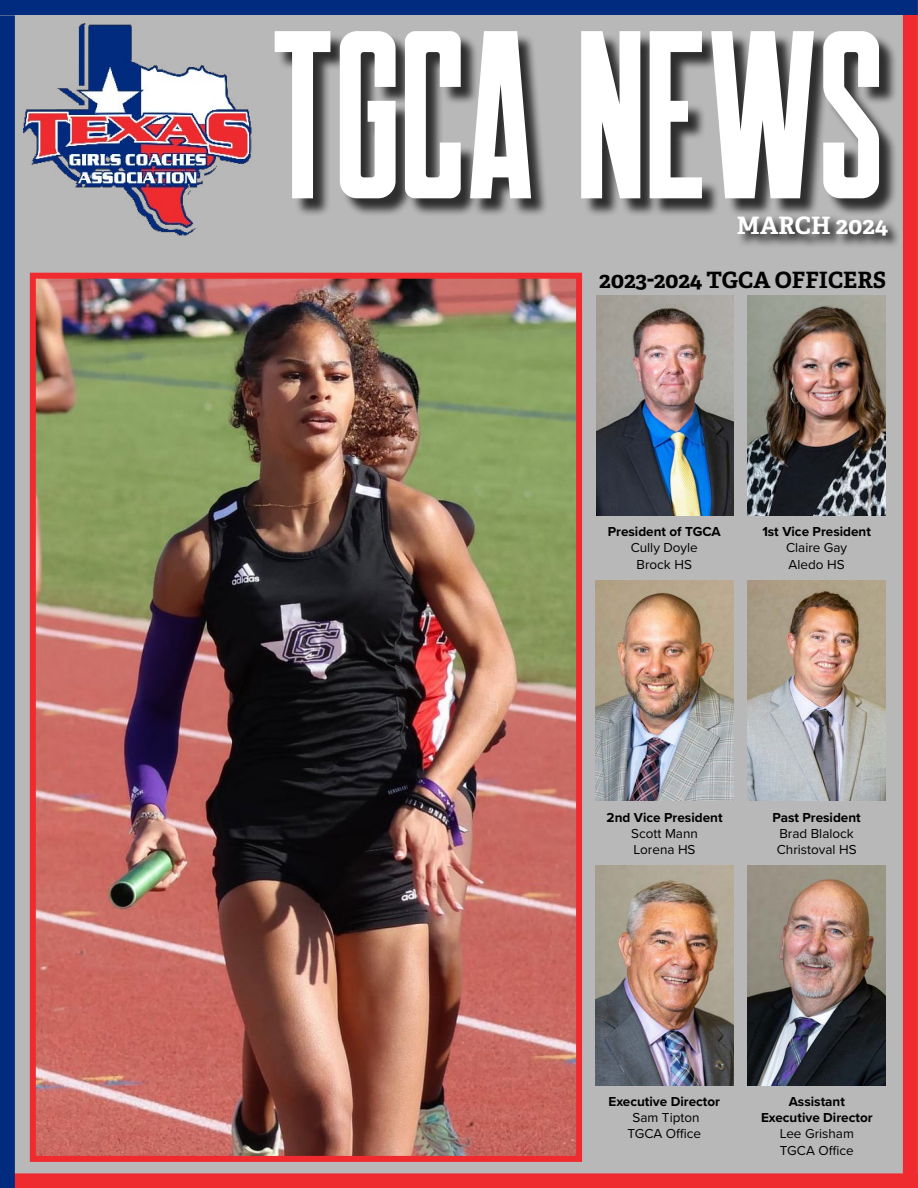
<style>
.page{position:relative;width:918px;height:1188px;background:#b8b8b8}
.page>*{position:absolute;margin:0;border:0;box-sizing:border-box;transform-origin:0 0}
.t1{font:239.4px "Robinson";color:#fff}
.t2{font:700 24px "Adelle";color:#fff}
.t3{font:700 22.5px "Adelle";color:#000}
.t4{font:13.5px/16.2px "Proxima Nova";color:#000}
.t5{font:700 13.5px/16.2px "Proxima Nova";color:#000;text-align:center}
</style>
<div class="page">
<div style="left:0;top:1173px;width:918px;height:15px;background:#ef2b2f"></div>
<div style="left:903px;top:10px;width:15px;height:1178px;background:#ef2b2f"></div>
<div style="left:277px;top:34px;width:621px;height:183px;background:#000;opacity:.75"></div>
<img style="left:23px;top:23px;width:229px;height:213px">
<svg style="left:736px;top:214px;width:162px;height:32px"></svg>
<div style="left:0;top:0;width:918px;height:15px;background:#012b7f"></div>
<div style="left:0;top:15px;width:15px;height:1173px;background:#012b7f"></div>
<img style="left:37px;top:280px;width:538px;height:875px">
<div style="left:30px;top:273px;width:552px;height:889px;border:6px solid #ef2b2f"></div>
<img style="left:596px;top:581px;width:138px;height:219px">
<img style="left:748px;top:866px;width:137px;height:219px">
<img style="left:596px;top:866px;width:137px;height:219px">
<img style="left:747px;top:581px;width:138px;height:219px">
<img style="left:597px;top:295px;width:137px;height:220px">
<img style="left:747px;top:295px;width:138px;height:220px">
<h1 class="t1" style="left:270px;top:-4px;width:615px">TGCA NEWS</h1>
<h2 class="t2" style="left:737px;top:210px;width:153px">MARCH 2024</h2>
<h3 class="t3" style="left:599px;top:266px;width:288px">2023-2024 TGCA OFFICERS</h3>
<p class="t5" style="left:608px;top:523px;width:115px">President of TGCA</p>
<p class="t4" style="left:631px;top:539px;width:69px;text-align:center">Cully Doyle<br>Brock HS</p>
<p class="t5" style="left:762px;top:523px;width:110px">1st Vice President</p>
<p class="t4" style="left:786px;top:539px;width:63px">Claire Gay<br>Aledo HS</p>
<p class="t5" style="left:607px;top:809px;width:117px">2nd Vice President</p>
<p class="t4" style="left:631px;top:825px;width:68px">Scott Mann<br>Lorena HS</p>
<p class="t5" style="left:773px;top:809px;width:90px">Past President</p>
<p class="t4" style="left:777px;top:825px;width:81px">Brad Blalock<br>Christoval HS</p>
<p class="t5" style="left:609px;top:1093px;width:113px">Executive Director</p>
<p class="t4" style="left:627px;top:1109px;width:75px;text-align:center">Sam Tipton<br>TGCA Office</p>
<p class="t5" style="left:761px;top:1093px;width:113px">Assistant<br>Executive Director</p>
<p class="t4" style="left:780px;top:1125px;width:76px">Lee Grisham<br>TGCA Office</p>
</div>
